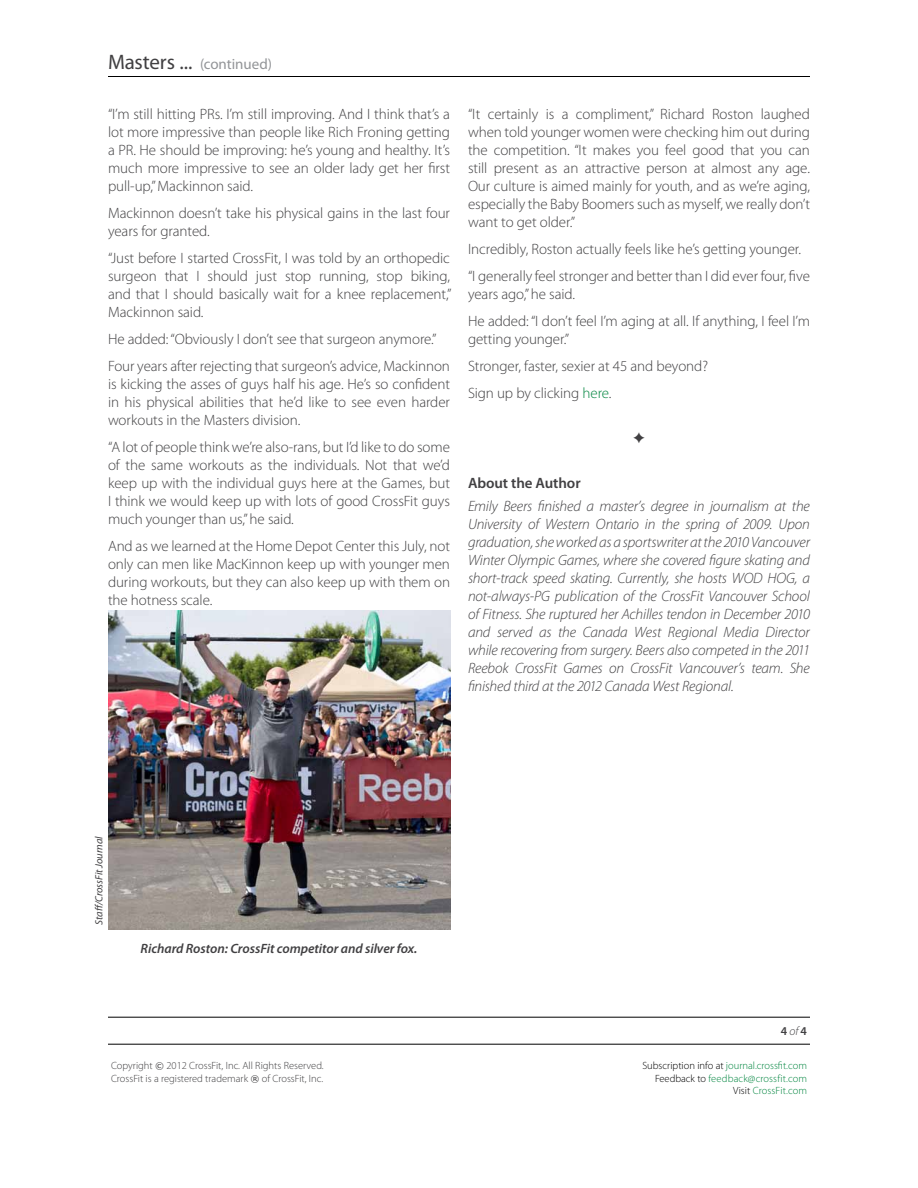
<style>
.page{position:relative;width:918px;height:1188px;background:#fff}
.page>*{position:absolute;margin:0;border:0;box-sizing:border-box;transform-origin:0 0}
.t1{font:300 15px/18px "Myriad Pro";letter-spacing:-.005em;color:#414042;text-align:justify}
.t2{font:italic 300 15px/18px "Myriad Pro";letter-spacing:-.01em;color:#414042;text-align:justify}
.t3{font:15px "Myriad Pro";letter-spacing:-.005em;color:#939598}
.t4{font:600 15px "Myriad Pro";letter-spacing:-.005em;color:#414042}
.t5{font:italic 600 13.5px "Myriad Pro";letter-spacing:-.005em;color:#414042}
.t6{font:600 12px "Myriad Pro";color:#414042}
.t7{font:300 10.5px/12.6px "Myriad Pro";color:#414042}
.t8{font:300 10.5px/12.6px "Myriad Pro";color:#00853f;text-align:right}
.t9{font:italic 10.5px "Myriad Pro";letter-spacing:-.005em;color:#414042}
.s1{font-size:21px;color:#414042}
.s2{color:#00853f}
.s3{font-weight:300;font-style:italic}
.s4{font-family:"Verdana";font-weight:400;font-size:9px}
.s5{color:#000}
</style>
<div class="page">
<hr style="left:108px;top:76px;width:702px;height:1px;background:#000">
<hr style="left:108px;top:1017px;width:702px;height:1px;background:#000">
<hr style="left:108px;top:1044px;width:702px;height:1px;background:#000">
<img style="left:108px;top:610px;width:342px;height:319px">
<p class="t3" style="left:108px;top:56px;width:166px"><span class="s1">Masters ...</span> (continued)</p>
<p class="t1" style="left:108px;top:106px;width:344px">“I’m still hitting PRs. I’m still improving. And I think that’s a lot more impressive than people like Rich Froning getting a PR. He should be improving: he’s young and healthy. It’s much more impressive to see an older lady get her first pull-up,” Mackinnon said.</p>
<p class="t1" style="left:108px;top:205px;width:343px">Mackinnon doesn’t take his physical gains in the last four years for granted.</p>
<p class="t1" style="left:108px;top:250px;width:345px">“Just before I started CrossFit, I was told by an orthopedic surgeon that I should just stop running, stop biking, and that I should basically wait for a knee replacement,” Mackinnon said.</p>
<p class="t1" style="left:108px;top:326px;width:343px;line-height:27px">He added: “Obviously I don’t see that surgeon anymore.”<br>Four years after rejecting that surgeon’s advice, Mackinnon</p>
<p class="t1" style="left:108px;top:376px;width:344px">is kicking the asses of guys half his age. He’s so confident in his physical abilities that he’d like to see even harder workouts in the Masters division.</p>
<p class="t1" style="left:108px;top:439px;width:344px">“A lot of people think we’re also-rans, but I’d like to do some of the same workouts as the individuals. Not that we’d keep up with the individual guys here at the Games, but I think we would keep up with lots of good CrossFit guys much younger than us,” he said.</p>
<p class="t1" style="left:108px;top:538px;width:344px">And as we learned at the Home Depot Center this July, not only can men like MacKinnon keep up with younger men during workouts, but they can also keep up with them on the hotness scale.</p>
<p class="t1" style="left:468px;top:106px;width:344px">“It certainly is a compliment,” Richard Roston laughed when told younger women were checking him out during the competition. “It makes you feel good that you can still present as an attractive person at almost any age.<br>Our culture is aimed mainly for youth, and as we’re aging, especially the Baby Boomers such as myself, we really don’t want to get older.”</p>
<p class="t1" style="left:468px;top:236px;width:344px;line-height:27px">Incredibly, Roston actually feels like he’s getting younger. “I generally feel stronger and better than I did ever four, five</p>
<p class="t1" style="left:468px;top:281px;width:343px;line-height:27px">years ago,” he said.<br>He added: “I don’t feel I’m aging at all. If anything, I feel I’m</p>
<p class="t1" style="left:468px;top:326px;width:242px;line-height:27px;text-align:left">getting younger.”<br>Stronger, faster, sexier at 45 and beyond?<br>Sign up by clicking <span class="s2">here</span>.</p>
<p class="t4" style="left:468px;top:475px;width:114px">About the Author</p>
<p class="t2" style="left:468px;top:497px;width:344px">Emily Beers finished a master’s degree in journalism at the University of Western Ontario in the spring of 2009. Upon graduation, she worked as a sportswriter at the 2010 Vancouver Winter Olympic Games, where she covered figure skating and short-track speed skating. Currently, she hosts WOD HOG, a not-always-PG publication of the CrossFit Vancouver School of Fitness. She ruptured her Achilles tendon in December 2010 and served as the Canada West Regional Media Director while recovering from surgery. Beers also competed in the 2011<br>Reebok CrossFit Games on CrossFit Vancouver’s team. She finished third at the 2012 Canada West Regional.</p>
<p class="t9" style="left:93px;top:925px;width:90px;rotate:-90deg">Staff/CrossFit Journal</p>
<p class="t5" style="left:141px;top:941px;width:278px">Richard Roston: CrossFit competitor and silver fox.</p>
<p class="t6" style="left:781px;top:1024px;width:28px">4 <span class="s3">of</span> 4</p>
<p class="t7" style="left:111px;top:1060px;width:214px">Copyright <span class="s4">©</span> 2012 CrossFit, Inc. All Rights Reserved.<br>CrossFit is a registered trademark <span class="s4">®</span> of CrossFit, Inc.</p>
<p class="t8" style="left:642px;top:1060px;width:166px"><span class="s5">Subscription info at</span> journal.crossfit.com<br><span class="s5">Feedback to</span> feedback@crossfit.com<br><span class="s5">Visit</span> CrossFit.com</p>
</div>
